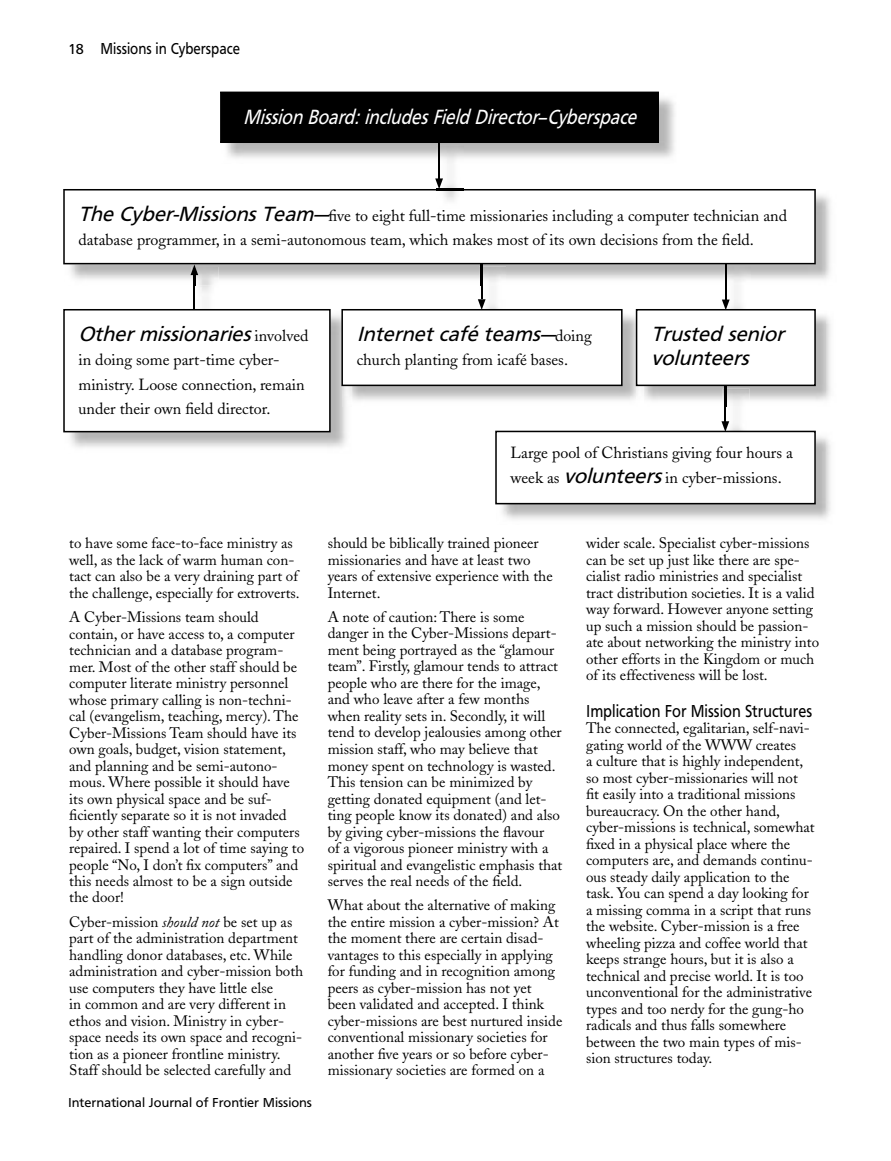
<style>
.page{position:relative;width:891px;height:1161px;background:#fff}
.page>*{position:absolute;margin:0;border:0;box-sizing:border-box;transform-origin:0 0}
.t1{font:italic 21.3px/24.5px "Frutiger";color:#000}
.t2{font:italic condensed 21.3px "Frutiger";color:#fff}
.t3{font:18px "Frutiger Condensed";color:#000}
.t4{font:16.5px "Frutiger Condensed";color:#000}
.t5{font:16.05px/24.5px "Adobe Caslon";color:#000}
.t6{font:15px/16.5px "Adobe Caslon";color:#000}
.t7{font:13.5px "Frutiger";color:#000}
.s1{font-family:"Frutiger";font-size:15px}
.s2{font-family:"Frutiger";font-style:italic;font-size:21.3px}
.s3{font-family:"Adobe Caslon";font-style:normal;font-size:16.05px}
.s4{font-style:italic}
</style>
<div class="page">
<div style="left:221px;top:92px;width:437px;height:50px;background:#000"></div>
<hr style="left:220px;top:92px;width:2px;height:50px;background:#000">
<hr style="left:221px;top:141px;width:437px;height:2px;background:#000">
<hr style="left:657px;top:92px;width:2px;height:50px;background:#000">
<img style="left:331px;top:195px;width:500px;height:90px">
<svg style="left:478px;top:264px;width:8px;height:45px"></svg>
<svg style="left:63px;top:189px;width:753px;height:75px"></svg>
<img style="left:496px;top:434px;width:330px;height:88px">
<div style="left:496px;top:431px;width:319px;height:73px;background:#fff"></div>
<hr style="left:495px;top:431px;width:2px;height:73px;background:#000">
<hr style="left:496px;top:503px;width:319px;height:1px;background:#000">
<hr style="left:814px;top:431px;width:2px;height:73px;background:#000">
<hr style="left:496px;top:431px;width:319px;height:1px;background:#000">
<img style="left:70px;top:315px;width:277px;height:133px">
<svg style="left:63px;top:264px;width:268px;height:169px"></svg>
<img style="left:352px;top:310px;width:285px;height:91px">
<img style="left:343px;top:386px;width:9px;height:21px">
<div style="left:342px;top:310px;width:280px;height:75px;background:#fff"></div>
<hr style="left:341px;top:310px;width:2px;height:75px;background:#000">
<hr style="left:342px;top:385px;width:280px;height:1px;background:#000">
<hr style="left:621px;top:310px;width:2px;height:75px;background:#000">
<hr style="left:342px;top:309px;width:280px;height:2px;background:#000">
<img style="left:723px;top:267px;width:27px;height:42px">
<hr style="left:725px;top:264px;width:2px;height:38px;background:#000">
<img style="left:643px;top:315px;width:188px;height:92px">
<svg style="left:721px;top:386px;width:8px;height:47px"></svg>
<svg style="left:722px;top:300px;width:8px;height:9px"></svg>
<div style="left:637px;top:310px;width:178px;height:75px;background:#fff"></div>
<hr style="left:636px;top:310px;width:1px;height:75px;background:#000">
<hr style="left:637px;top:385px;width:178px;height:1px;background:#000">
<hr style="left:814px;top:310px;width:2px;height:75px;background:#000">
<hr style="left:637px;top:309px;width:178px;height:2px;background:#000">
<img style="left:436px;top:146px;width:27px;height:62px">
<hr style="left:438px;top:143px;width:2px;height:38px;background:#000">
<svg style="left:435px;top:178px;width:8px;height:11px"></svg>
<p class="t4" style="left:68px;top:39px;width:173px"><span class="s1">18</span> Missions in Cyberspace</p>
<h1 class="t2" style="left:243px;top:104px;width:394px">Mission Board: includes Field Director—Cyberspace</h1>
<p class="t5" style="left:78px;top:204px;width:710px"><span class="s2">The Cyber-Missions Team–</span>five to eight full-time missionaries including a computer technician and database programmer, in a semi-autonomous team, which makes most of its own decisions from the field.</p>
<h1 class="t1" style="left:78px;top:321px;width:232px">Other missionaries <span class="s3">involved</span></h1>
<p class="t5" style="left:78px;top:348px;width:228px">in doing some part-time cyber&shy;ministry. Loose connection, remain under their own field director.</p>
<h1 class="t1" style="left:357px;top:321px;width:237px">Internet café teams–<span class="s3">doing</span></h1>
<p class="t5" style="left:357px;top:348px;width:213px">church planting from icafé bases.</p>
<h1 class="t1" style="left:651px;top:321px;width:134px">Trusted senior volunteers</h1>
<p class="t5" style="left:510px;top:441px;width:284px">Large pool of Christians giving four hours a week as <span class="s2">volunteers</span> in cyber-missions.</p>
<p class="t6" style="left:69px;top:535px;width:232px">to have some face-to-face ministry as well, as the lack of warm human con&shy;tact can also be a very draining part of the challenge, especially for extroverts.</p>
<p class="t6" style="left:69px;top:609px;width:236px">A Cyber-Missions team should contain, or have access to, a computer technician and a database program&shy;mer. Most of the other staff should be computer literate ministry personnel whose primary calling is non-techni&shy;cal (evangelism, teaching, mercy). The Cyber-Missions Team should have its own goals, budget, vision statement, and planning and be semi-autono&shy;mous. Where possible it should have its own physical space and be suf&shy;ficiently separate so it is not invaded by other staff wanting their computers repaired. I spend a lot of time saying to people “No, I don’t fix computers” and this needs almost to be a sign outside the door!</p>
<p class="t6" style="left:69px;top:913px;width:236px">Cyber-mission <span class="s4">should not</span> be set up as part of the administration department handling donor databases, etc. While administration and cyber-mission both use computers they have little else<br>in common and are very different in ethos and vision. Ministry in cyber&shy;space needs its own space and recogni&shy;tion as a pioneer frontline ministry.<br>Staff should be selected carefully and</p>
<p class="t7" style="left:68px;top:1095px;width:245px">International Journal of Frontier Missions</p>
<p class="t6" style="left:328px;top:535px;width:227px">should be biblically trained pioneer missionaries and have at least two years of extensive experience with the<br>Internet.</p>
<p class="t6" style="left:328px;top:609px;width:236px">A note of caution: There is some danger in the Cyber-Missions depart&shy;ment being portrayed as the “glamour team”. Firstly, glamour tends to attract people who are there for the image, and who leave after a few months when reality sets in. Secondly, it will tend to develop jealousies among other mission staff, who may believe that money spent on technology is wasted.<br>This tension can be minimized by getting donated equipment (and let&shy;ting people know its donated) and also by giving cyber-missions the flavour<br>of a vigorous pioneer ministry with a spiritual and evangelistic emphasis that serves the real needs of the field.</p>
<p class="t6" style="left:328px;top:897px;width:236px">What about the alternative of making the entire mission a cyber-mission? At the moment there are certain disad&shy;vantages to this especially in applying for funding and in recognition among peers as cyber-mission has not yet been validated and accepted. I think cyber-missions are best nurtured inside conventional missionary societies for another five years or so before cyber&shy;missionary societies are formed on a</p>
<p class="t6" style="left:586px;top:535px;width:235px">wider scale. Specialist cyber-missions can be set up just like there are spe&shy;cialist radio ministries and specialist tract distribution societies. It is a valid way forward. However anyone setting up such a mission should be passion&shy;ate about networking the ministry into other efforts in the Kingdom or much of its effectiveness will be lost.</p>
<p class="t3" style="left:586px;top:701px;width:228px">Implication For Mission Structures</p>
<p class="t6" style="left:586px;top:720px;width:230px">The connected, egalitarian, self-navi&shy;gating world of the WWW creates<br>a culture that is highly independent, so most cyber-missionaries will not<br>fit easily into a traditional missions bureaucracy. On the other hand, cyber-missions is technical, somewhat fixed in a physical place where the computers are, and demands continu&shy;ous steady daily application to the task. You can spend a day looking for a missing comma in a script that runs the website. Cyber-mission is a free wheeling pizza and coffee world that keeps strange hours, but it is also a technical and precise world. It is too unconventional for the administrative types and too nerdy for the gung-ho radicals and thus falls somewhere between the two main types of mis&shy;sion structures today.</p>
</div>
